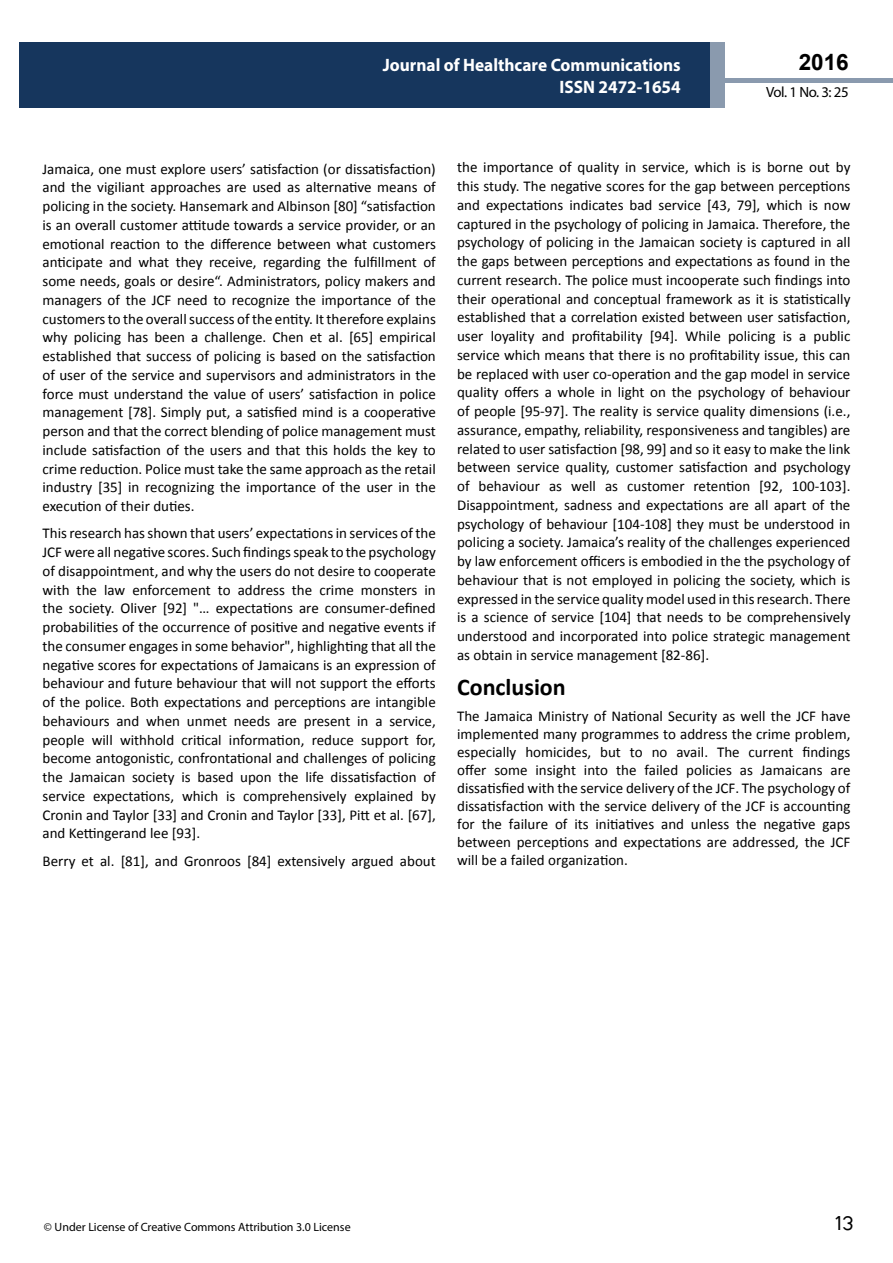
<style>
.page{position:relative;width:893px;height:1263px;background:#fff}
.page>*{position:absolute;margin:0;border:0;box-sizing:border-box;transform-origin:0 0}
.t1{font:25.5px "Tunga";color:#000}
.t2{font:700 24px "Calibri";color:#000}
.t3{font:700 22.5px "Arial";color:#000}
.t4{font:700 18px/21.6px "Myriad Pro";color:#fff;text-align:right;scale:.96 1}
.t5{font:15px/18.8px "Calibri";color:#000;text-align:justify}
.t6{font:14.85px "Myriad Pro";letter-spacing:-.03em;color:#000}
.t7{font:12px "Myriad Pro";color:#000}
</style>
<div class="page">
<hr style="left:725px;top:78px;width:168px;height:4px;background:#8a9aae">
<div style="left:19px;top:42px;width:690px;height:66px;background:#16365d"></div>
<div style="left:709px;top:42px;width:16px;height:66px;background:#8a9aae"></div>
<p class="t4" style="left:517px;top:53px;width:198px">ARCHIVOS DE MEDICINA<br>ISSN 1698-9465</p>
<h3 class="t3" style="left:799px;top:47px;width:52px">2016</h3>
<p class="t4" style="left:383px;top:54px;width:312px">Journal of Healthcare Communications<br>ISSN 2472-1654</p>
<p class="t6" style="left:766px;top:83px;width:84px">Vol. 1 No. 3: 25</p>
<p class="t5" style="left:43px;top:159px;width:395px">Jamaica, one must explore users’ satisfaction (or dissatisfaction) and the vigiliant approaches are used as alternative means of policing in the society. Hansemark and Albinson [80] “satisfaction is an overall customer attitude towards a service provider, or an emotional reaction to the difference between what customers anticipate and what they receive, regarding the fulfillment of some needs, goals or desire“. Administrators, policy makers and managers of the JCF need to recognize the importance of the customers to the overall success of the entity. It therefore explains why policing has been a challenge. Chen et al. [65] empirical established that success of policing is based on the satisfaction of user of the service and supervisors and administrators in the force must understand the value of users’ satisfaction in police management [78]. Simply put, a satisfied mind is a cooperative person and that the correct blending of police management must include satisfaction of the users and that this holds the key to crime reduction. Police must take the same approach as the retail industry [35] in recognizing the importance of the user in the execution of their duties.</p>
<p class="t5" style="left:43px;top:524px;width:395px">This research has shown that users’ expectations in services of the JCF were all negative scores. Such findings speak to the psychology of disappointment, and why the users do not desire to cooperate with the law enforcement to address the crime monsters in the society. Oliver [92] "… expectations are consumer-defined probabilities of the occurrence of positive and negative events if the consumer engages in some behavior", highlighting that all the negative scores for expectations of Jamaicans is an expression of behaviour and future behaviour that will not support the efforts of the police. Both expectations and perceptions are intangible behaviours and when unmet needs are present in a service, people will withhold critical information, reduce support for, become antogonistic, confrontational and challenges of policing the Jamaican society is based upon the life dissatisfaction of service expectations, which is comprehensively explained by Cronin and Taylor [33] and Cronin and Taylor [33], Pitt et al. [67], and Kettingerand lee [93].</p>
<p class="t5" style="left:43px;top:851px;width:395px">Berry et al. [81], and Gronroos [84] extensively argued about</p>
<p class="t5" style="left:457px;top:158px;width:395px">the importance of quality in service, which is is borne out by this study. The negative scores for the gap between perceptions and expectations indicates bad service [43, 79], which is now captured in the psychology of policing in Jamaica. Therefore, the psychology of policing in the Jamaican society is captured in all the gaps between perceptions and expectations as found in the current research. The police must incooperate such findings into their operational and conceptual framework as it is statistically established that a correlation existed between user satisfaction, user loyality and profitability [94]. While policing is a public service which means that there is no profitability issue, this can be replaced with user co-operation and the gap model in service quality offers a whole in light on the psychology of behaviour of people [95-97]. The reality is service quality dimensions (i.e., assurance, empathy, reliability, responsiveness and tangibles) are related to user satisfaction [98, 99] and so it easy to make the link between service quality, customer satisfaction and psychology of behaviour as well as customer retention [92, 100-103].<br>Disappointment, sadness and expectations are all apart of the psychology of behaviour [104-108] they must be understood in policing a society. Jamaica’s reality of the challenges experienced by law enforcement officers is embodied in the the psychology of behaviour that is not employed in policing the society, which is expressed in the service quality model used in this research. There is a science of service [104] that needs to be comprehensively understood and incorporated into police strategic management as obtain in service management [82-86].</p>
<h2 class="t2" style="left:457px;top:671px;width:110px">Conclusion</h2>
<p class="t5" style="left:457px;top:707px;width:395px;line-height:18px">The Jamaica Ministry of National Security as well the JCF have implemented many programmes to address the crime problem, especially homicides, but to no avail. The current findings offer some insight into the failed policies as Jamaicans are dissatisfied with the service delivery of the JCF. The psychology of dissatisfaction with the service delivery of the JCF is accounting for the failure of its initiatives and unless the negative gaps between perceptions and expectations are addressed, the JCF will be a failed organization.</p>
<p class="t7" style="left:44px;top:1220px;width:308px">© Under License of Creative Commons Attribution 3.0 License</p>
<h1 class="t1" style="left:835px;top:1206px;width:20px">13</h1>
</div>
